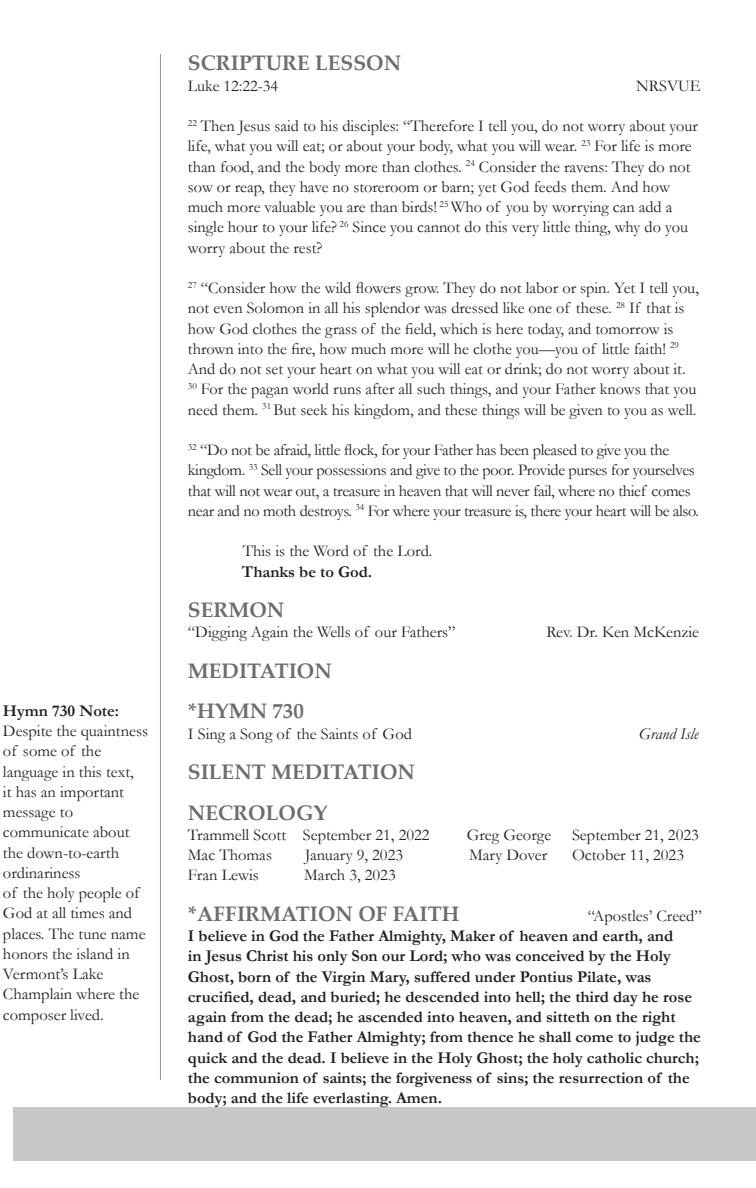
<style>
.page{position:relative;width:756px;height:1188px;background:#fff}
.page>*{position:absolute;margin:0;border:0;box-sizing:border-box;transform-origin:0 0}
.t1{font:700 21px "Palatino Linotype";color:#6c6d70}
.t2{font:16.5px/20.2px "Garamond";color:#231f20}
.t3{font:700 16.5px/20.2px "Garamond";color:#231f20}
.t4{font:16.5px/20.2px "Garamond";letter-spacing:-.02em;color:#231f20}
.t5{font:italic 16.5px "Garamond";color:#231f20}
</style>
<div class="page">
<div style="left:14px;top:1107px;width:742px;height:54px;background:#c7c8ca"></div>
<hr style="left:160px;top:54px;width:1px;height:1026px;background:#939598">
<p class="t3" style="left:3px;top:701px;width:118px">Hymn 730 Note:</p>
<p class="t2" style="left:3px;top:720px;width:147px">Despite the quaintness of some of the</p>
<p class="t2" style="left:3px;top:761px;width:132px">language in this text,</p>
<p class="t2" style="left:3px;top:781px;width:123px">it has an important</p>
<p class="t2" style="left:3px;top:801px;width:72px">message to</p>
<p class="t2" style="left:3px;top:822px;width:128px">communicate about</p>
<p class="t2" style="left:3px;top:842px;width:118px">the down-to-earth</p>
<p class="t2" style="left:3px;top:862px;width:79px">ordinariness</p>
<p class="t2" style="left:3px;top:882px;width:144px">of the holy people of<br>God at all times and places. The tune name honors the island in<br>Vermont’s Lake</p>
<p class="t2" style="left:3px;top:984px;width:138px">Champlain where the composer lived.</p>
<p class="t1" style="left:188px;top:48px;width:215px">SCRIPTURE LESSON</p>
<p class="t2" style="left:188px;top:75px;width:92px">Luke 12:22-34</p>
<p class="t2" style="left:636px;top:75px;width:66px">NRSVUE</p>
<p class="t2" style="left:188px;top:115px;width:511px"><sup>22</sup> Then Jesus said to his disciples: “Therefore I tell you, do not worry about your life, what you will eat; or about your body, what you will wear. <sup>23</sup> For life is more than food, and the body more than clothes. <sup>24</sup> Consider the ravens: They do not sow or reap, they have no storeroom or barn; yet God feeds them. And how much more valuable you are than birds! <sup>25</sup> Who of you by worrying can add a single hour to your life? <sup>26</sup> Since you cannot do this very little thing, why do you worry about the rest?</p>
<p class="t2" style="left:188px;top:277px;width:512px"><sup>27</sup> “Consider how the wild flowers grow. They do not labor or spin. Yet I tell you, not even Solomon in all his splendor was dressed like one of these. <sup>28</sup> If that is how God clothes the grass of the field, which is here today, and tomorrow is thrown into the fire, how much more will he clothe you—you of little faith! <sup>29<br></sup>And do not set your heart on what you will eat or drink; do not worry about it.<br><sup>30</sup> For the pagan world runs after all such things, and your Father knows that you need them. <sup>31</sup> But seek his kingdom, and these things will be given to you as well.</p>
<p class="t4" style="left:188px;top:439px;width:513px"><sup>32</sup> “Do not be afraid, little flock, for your Father has been pleased to give you the kingdom. <sup>33</sup> Sell your possessions and give to the poor. Provide purses for yourselves that will not wear out, a treasure in heaven that will never fail, where no thief comes near and no moth destroys. <sup>34</sup> For where your treasure is, there your heart will be also.</p>
<p class="t2" style="left:243px;top:541px;width:191px">This is the Word of the Lord.</p>
<p class="t3" style="left:242px;top:561px;width:132px">Thanks be to God.</p>
<p class="t1" style="left:188px;top:595px;width:98px">SERMON</p>
<p class="t2" style="left:188px;top:622px;width:269px">“Digging Again the Wells of our Fathers”</p>
<p class="t2" style="left:546px;top:622px;width:154px">Rev. Dr. Ken McKenzie</p>
<p class="t1" style="left:188px;top:656px;width:145px">MEDITATION</p>
<p class="t1" style="left:188px;top:696px;width:118px">*HYMN 730</p>
<p class="t2" style="left:188px;top:723px;width:226px">I Sing a Song of the Saints of God</p>
<p class="t5" style="left:639px;top:722px;width:61px">Grand Isle</p>
<p class="t1" style="left:188px;top:757px;width:229px">SILENT MEDITATION</p>
<p class="t1" style="left:188px;top:797px;width:141px">NECROLOGY</p>
<p class="t2" style="left:188px;top:824px;width:243px">Trammell Scott September 21, 2022</p>
<p class="t2" style="left:467px;top:824px;width:86px">Greg George</p>
<p class="t2" style="left:572px;top:824px;width:128px">September 21, 2023</p>
<p class="t2" style="left:188px;top:844px;width:86px">Mac Thomas</p>
<p class="t2" style="left:305px;top:844px;width:100px">January 9, 2023</p>
<p class="t2" style="left:469px;top:844px;width:80px">Mary Dover</p>
<p class="t2" style="left:572px;top:844px;width:114px">October 11, 2023</p>
<p class="t2" style="left:188px;top:865px;width:72px">Fran Lewis</p>
<p class="t2" style="left:304px;top:865px;width:93px">March 3, 2023</p>
<p class="t1" style="left:188px;top:899px;width:273px">*AFFIRMATION OF FAITH</p>
<p class="t2" style="left:588px;top:905px;width:116px">“Apostles’ Creed”</p>
<p class="t3" style="left:188px;top:926px;width:514px">I believe in God the Father Almighty, Maker of heaven and earth, and<br>in Jesus Christ his only Son our Lord; who was conceived by the Holy Ghost, born of the Virgin Mary, suffered under Pontius Pilate, was crucified, dead, and buried; he descended into hell; the third day he rose again from the dead; he ascended into heaven, and sitteth on the right hand of God the Father Almighty; from thence he shall come to judge the quick and the dead. I believe in the Holy Ghost; the holy catholic church; the communion of saints; the forgiveness of sins; the resurrection of the body; and the life everlasting. Amen.</p>
</div>
